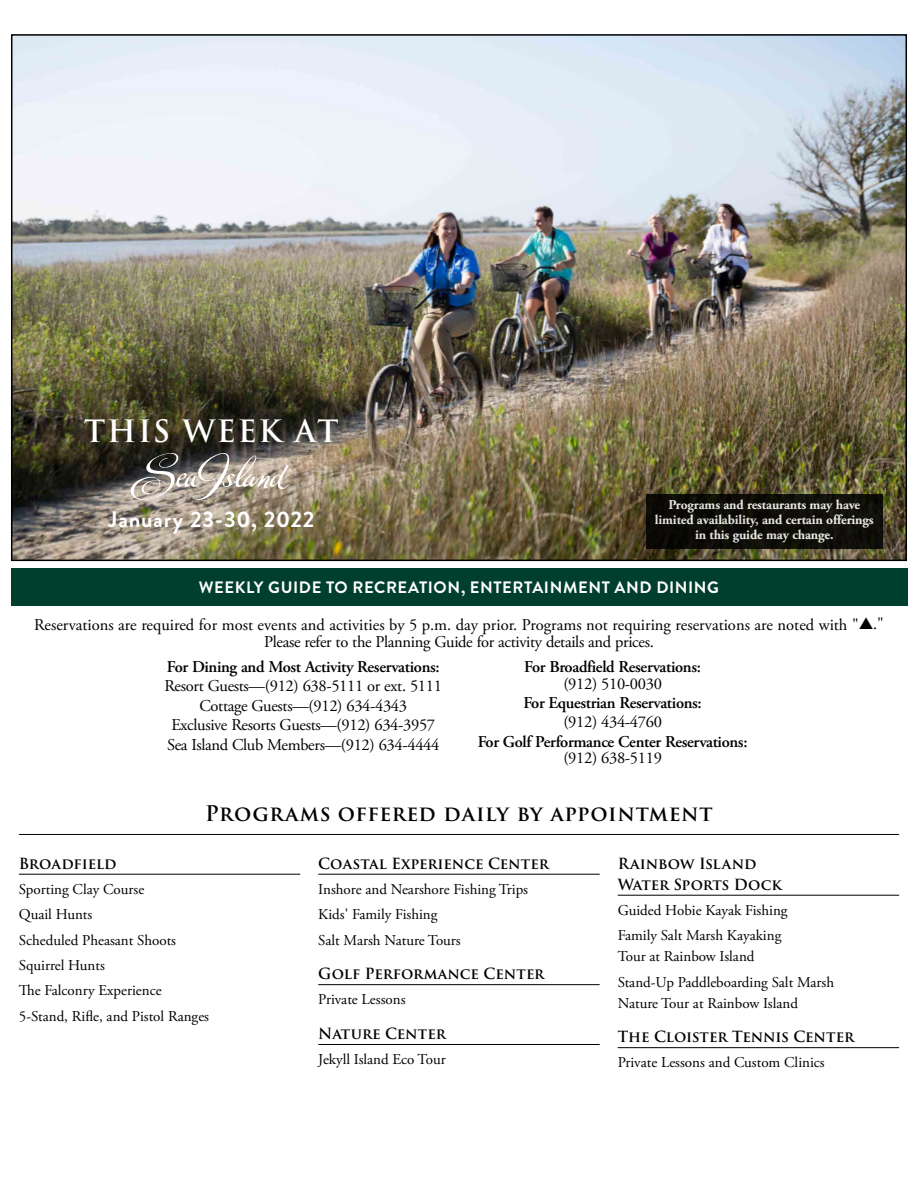
<style>
.page{position:relative;width:918px;height:1188px;background:#fff}
.page>*{position:absolute;margin:0;border:0;box-sizing:border-box;transform-origin:0 0}
.t1{font:600 30px "Trajan Pro 3";letter-spacing:.06em;color:#fff}
.t2{font:700 22.5px "Brandon Grotesque";letter-spacing:.035em;color:#fff}
.t3{font:600 21px "Trajan Pro 3";letter-spacing:.02em;color:#000}
.t4{font:16.5px/19.5px "Adobe Garamond Pro";letter-spacing:-.02em;color:#000;text-align:center}
.t5{font:16.5px/16.5px "Adobe Garamond Pro";color:#000;text-align:center}
.t6{font:600 16.5px "Adobe Garamond Pro";letter-spacing:-.02em;color:#000}
.t7{font:700 16.5px "Brandon Grotesque";letter-spacing:.035em;color:#fff}
.t8{font:15px/25.3px "Adobe Garamond Pro";color:#000}
.t9{font:600 15px/21px "Trajan Pro 3";letter-spacing:-.01em;color:#000}
.t10{font:700 13.5px/15px "Adobe Garamond Pro";letter-spacing:-.01em;color:#fff;text-align:center}
</style>
<div class="page">
<img style="left:14px;top:37px;width:890px;height:521px">
<div style="left:11px;top:568px;width:896px;height:38px;background:#003f2d"></div>
<div style="left:646px;top:494px;width:237px;height:54px;background:#0e0d08"></div>
<svg style="left:131px;top:453px;width:161px;height:47px;background:#989087"></svg>
<hr style="left:19px;top:834px;width:880px;height:1px;background:#000">
<hr style="left:19px;top:874px;width:281px;height:1px;background:#000">
<hr style="left:318px;top:874px;width:282px;height:1px;background:#000">
<hr style="left:318px;top:984px;width:282px;height:1px;background:#000">
<hr style="left:318px;top:1044px;width:282px;height:1px;background:#000">
<hr style="left:618px;top:895px;width:281px;height:1px;background:#000">
<hr style="left:618px;top:1047px;width:281px;height:1px;background:#000">
<h1 class="t1" style="left:84px;top:409px;width:256px">THIS WEEK AT</h1>
<h2 class="t2" style="left:108px;top:503px;width:208px">January 23-30, 2022</h2>
<p class="t10" style="left:655px;top:497px;width:220px">Programs and restaurants may have limited availability, and certain offerings in this guide may change.</p>
<p class="t7" style="left:199px;top:575px;width:522px">WEEKLY GUIDE TO RECREATION, ENTERTAINMENT AND DINING</p>
<p class="t5" style="left:34px;top:617px;width:851px">Reservations are required for most events and activities by 5 p.m. day prior. Programs not requiring reservations are noted with "▲."<br>Please refer to the Planning Guide for activity details and prices.</p>
<p class="t6" style="left:167px;top:657px;width:274px">For Dining and Most Activity Reservations:</p>
<p class="t4" style="left:165px;top:677px;width:279px">Resort Guests—(912) 638-5111 or ext. 5111<br>Cottage Guests—(912) 634-4343<br>Exclusive Resorts Guests—(912) 634-3957<br>Sea Island Club Members—(912) 634-4444</p>
<p class="t6" style="left:524px;top:657px;width:178px">For Broadfield Reservations:</p>
<p class="t4" style="left:563px;top:674px;width:100px">(912) 510-0030</p>
<p class="t6" style="left:523px;top:693px;width:180px">For Equestrian Reservations:</p>
<p class="t4" style="left:563px;top:713px;width:100px">(912) 434-4760</p>
<p class="t6" style="left:478px;top:732px;width:271px">For Golf Performance Center Reservations:</p>
<p class="t4" style="left:563px;top:749px;width:100px">(912) 638-5119</p>
<h3 class="t3" style="left:205px;top:799px;width:509px">Programs offered daily by appointment</h3>
<p class="t9" style="left:19px;top:853px;width:99px">Broadfield</p>
<p class="t8" style="left:19px;top:877px;width:192px">Sporting Clay Course<br>Quail Hunts<br>Scheduled Pheasant Shoots<br>Squirrel Hunts<br>The Falconry Experience<br>5-Stand, Rifle, and Pistol Ranges</p>
<p class="t9" style="left:318px;top:853px;width:232px">Coastal Experience Center</p>
<p class="t8" style="left:318px;top:877px;width:211px">Inshore and Nearshore Fishing Trips<br>Kids' Family Fishing<br>Salt Marsh Nature Tours</p>
<p class="t9" style="left:318px;top:964px;width:228px">Golf Performance Center</p>
<p class="t8" style="left:318px;top:987px;width:89px">Private Lessons</p>
<p class="t9" style="left:318px;top:1023px;width:129px">Nature Center</p>
<p class="t8" style="left:318px;top:1047px;width:129px">Jekyll Island Eco Tour</p>
<p class="t9" style="left:618px;top:853px;width:166px">Rainbow Island<br>Water Sports Dock</p>
<p class="t8" style="left:618px;top:898px;width:171px">Guided Hobie Kayak Fishing<br>Family Salt Marsh Kayaking</p>
<p class="t8" style="left:618px;top:944px;width:218px">Tour at Rainbow Island<br>Stand-Up Paddleboarding Salt Marsh</p>
<p class="t8" style="left:618px;top:991px;width:182px">Nature Tour at Rainbow Island</p>
<p class="t9" style="left:618px;top:1027px;width:238px">The Cloister Tennis Center</p>
<p class="t8" style="left:618px;top:1050px;width:209px">Private Lessons and Custom Clinics</p>
</div>
